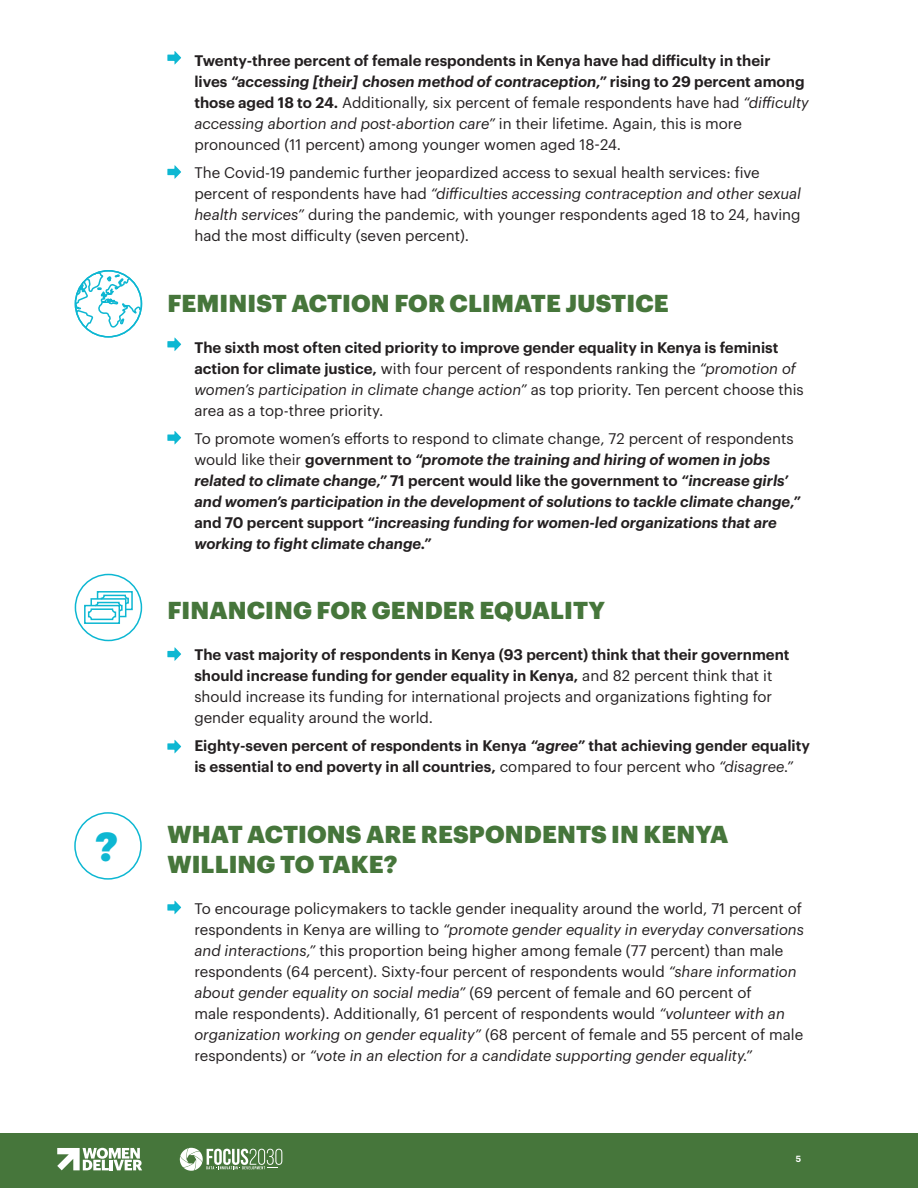
<style>
.page{position:relative;width:918px;height:1188px;background:#fff}
.page>*{position:absolute;margin:0;border:0;box-sizing:border-box;transform-origin:0 0}
.Data_Headers{font:900 39.75px "Graphik";color:#0db7d2}
.Subhead{font:900 24px/30px "Graphik";letter-spacing:.005em;color:#46763b}
.Body{font:15px/21px "Graphik";color:#231f20}
.Subhead-2{font:15px/21px "Graphik";color:#231f20}
.Body-2{font:italic 600 15px/21px "Graphik";color:#231f20}
.Body-3{font:600 15px/21px "Graphik";color:#231f20}
.Body-4{font:600 8.7px "Graphik";color:#fff}
.s1{font-weight:600}
.s2{font-weight:600;font-style:italic}
.s3{font-style:italic}
.s4{font-weight:400;font-style:normal}
.s5{font-style:normal}
.s6{font-weight:400}
.s7{font-weight:400;font-style:italic}
</style>
<div class="page">
<div style="left:0;top:1133px;width:918px;height:55px;background:#46763b"></div>
<svg style="left:179px;top:1148px;width:103px;height:23px"></svg>
<svg style="left:57px;top:1148px;width:85px;height:22px"></svg>
<svg style="left:167px;top:51px;width:14px;height:14px"></svg>
<svg style="left:167px;top:647px;width:14px;height:14px"></svg>
<svg style="left:167px;top:337px;width:14px;height:14px"></svg>
<svg style="left:167px;top:431px;width:14px;height:14px"></svg>
<svg style="left:75px;top:271px;width:66px;height:66px"></svg>
<div style="left:75px;top:270px;width:67px;height:68px;border:2px solid #0db7d2;border-radius:50%"></div>
<svg style="left:167px;top:165px;width:14px;height:14px"></svg>
<svg style="left:167px;top:740px;width:14px;height:13px"></svg>
<div style="left:75px;top:574px;width:67px;height:67px;border:2px solid #0db7d2;border-radius:50%"></div>
<svg style="left:84px;top:591px;width:49px;height:33px"></svg>
<div style="left:74px;top:812px;width:68px;height:68px;border:2px solid #0db7d2;border-radius:50%"></div>
<svg style="left:167px;top:901px;width:14px;height:13px"></svg>
<p class="Data_Headers" style="left:96px;top:815px;width:24px">?</p>
<p class="Subhead-2" style="left:194px;top:49px;width:616px"><span class="s1">Twenty-three percent of female respondents in Kenya have had difficulty in their<br>lives</span> <span class="s2">“accessing [their] chosen method of contraception,”</span> <span class="s1">rising to 29 percent among those aged 18 to 24.</span> Additionally, six percent of female respondents have had <span class="s3">“difficulty accessing abortion and post-abortion care”</span> in their lifetime. Again, this is more pronounced (11 percent) among younger women aged 18-24.</p>
<p class="Subhead-2" style="left:194px;top:161px;width:608px">The Covid-19 pandemic further jeopardized access to sexual health services: five percent of respondents have had <span class="s3">“difficulties accessing contraception and other sexual health services”</span> during the pandemic, with younger respondents aged 18 to 24, having had the most difficulty (seven percent).</p>
<p class="Subhead" style="left:167px;top:286px;width:503px">FEMINIST ACTION FOR CLIMATE JUSTICE</p>
<p class="Body" style="left:194px;top:336px;width:611px"><span class="s1">The sixth most often cited priority to improve gender equality in Kenya is feminist action for climate justice,</span> with four percent of respondents ranking the <span class="s3">“promotion of women’s participation in climate change action”</span> as top priority. Ten percent choose this area as a top-three priority.</p>
<p class="Body-2" style="left:194px;top:426px;width:607px"><span class="s4">To promote women’s efforts to respond to climate change, 72 percent of respondents would like their</span> <span class="s5">government to</span> “promote the training and hiring of women in jobs related to climate change,” <span class="s5">71 percent would like the government to</span> “increase girls’ and women’s participation in the development of solutions to tackle climate change,” <span class="s5">and 70 percent support</span> “increasing funding for women-led organizations that are working to fight climate change.”</p>
<p class="Subhead" style="left:167px;top:593px;width:439px">FINANCING FOR GENDER EQUALITY</p>
<p class="Body" style="left:194px;top:643px;width:597px"><span class="s1">The vast majority of respondents in Kenya (93 percent) think that their government should increase funding for gender equality in Kenya,</span> and 82 percent think that it should increase its funding for international projects and organizations fighting for gender equality around the world.</p>
<p class="Body-3" style="left:194px;top:734px;width:617px">Eighty-seven percent of respondents in Kenya <span class="s3">“agree”</span> that achieving gender equality is essential to end poverty in all countries, <span class="s6">compared to four percent who</span> <span class="s7">“disagree.”</span></p>
<p class="Subhead" style="left:167px;top:817px;width:563px">WHAT ACTIONS ARE RESPONDENTS IN KENYA<br>WILLING TO TAKE?</p>
<p class="Body" style="left:194px;top:897px;width:611px">To encourage policymakers to tackle gender inequality around the world, 71 percent of respondents in Kenya are willing to <span class="s3">“promote gender equality in everyday conversations and interactions,”</span> this proportion being higher among female (77 percent) than male respondents (64 percent). Sixty-four percent of respondents would <span class="s3">“share information about gender equality on social media”</span> (69 percent of female and 60 percent of<br>male respondents). Additionally, 61 percent of respondents would <span class="s3">“volunteer with an organization working on gender equality”</span> (68 percent of female and 55 percent of male respondents) or <span class="s3">“vote in an election for a candidate supporting gender equality.”</span></p>
<p class="Body-4" style="left:796px;top:1152px;width:7px">5</p>
</div>
